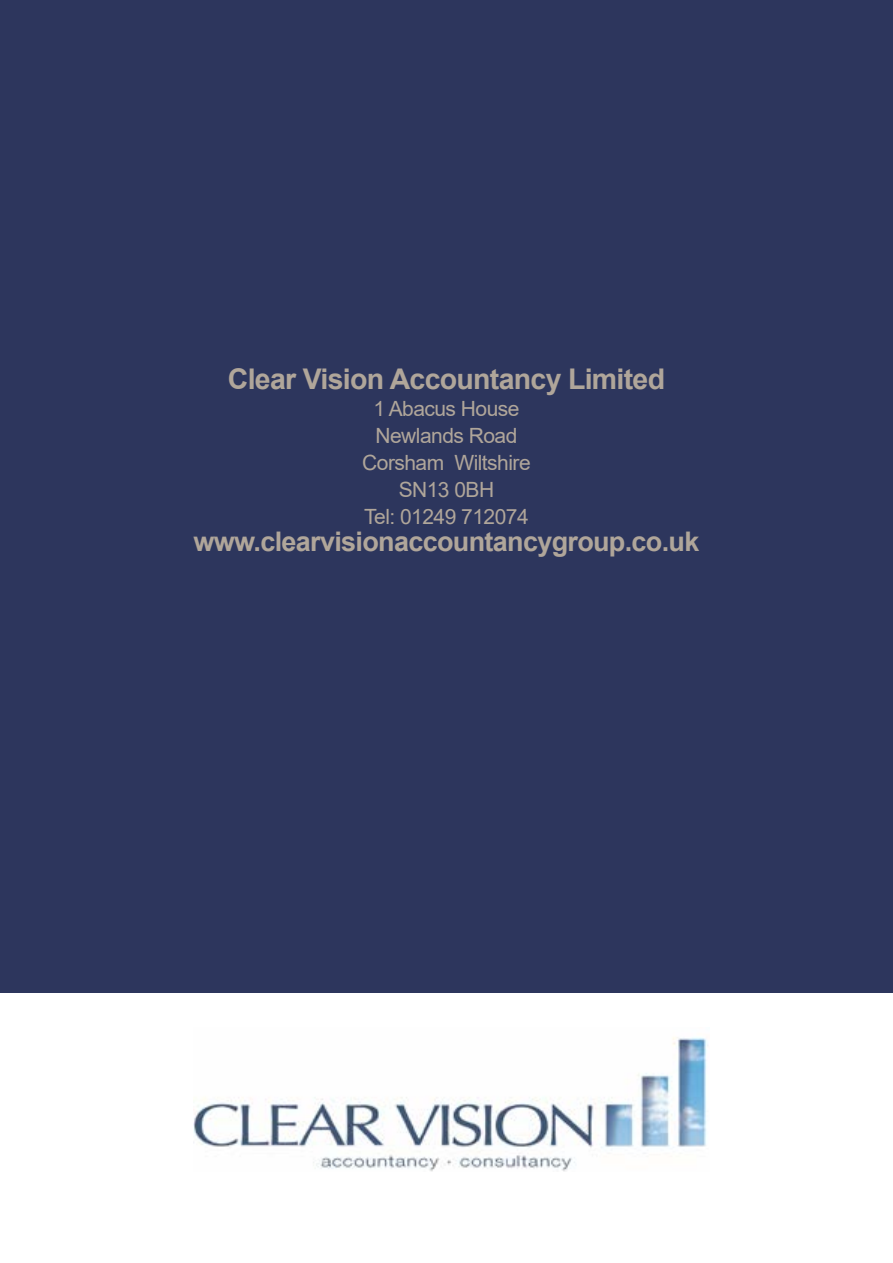
<style>
.page{position:relative;width:893px;height:1263px;background:#2d365d}
.page>*{position:absolute;margin:0;border:0;box-sizing:border-box;transform-origin:0 0}
.t1{font:700 28.5px "Arial";letter-spacing:-.025em;color:#b0a69a}
.t2{font:700 27px "Arial";letter-spacing:-.025em;color:#b0a69a}
.t3{font:21px/27px "Arial";letter-spacing:-.025em;color:#b0a69a;text-align:center}
</style>
<div class="page">
<div style="left:0;top:993px;width:893px;height:270px;background:#fff"></div>
<img style="left:194px;top:1037px;width:514px;height:135px">
<h1 class="t1" style="left:228px;top:359px;width:439px">Clear Vision Accountancy Limited</h1>
<p class="t3" style="left:362px;top:395px;width:170px">1 Abacus House<br>Newlands Road<br>Corsham Wiltshire<br>SN13 0BH<br>Tel: 01249 712074</p>
<p class="t2" style="left:194px;top:523px;width:507px">www.clearvisionaccountancygroup.co.uk</p>
</div>
